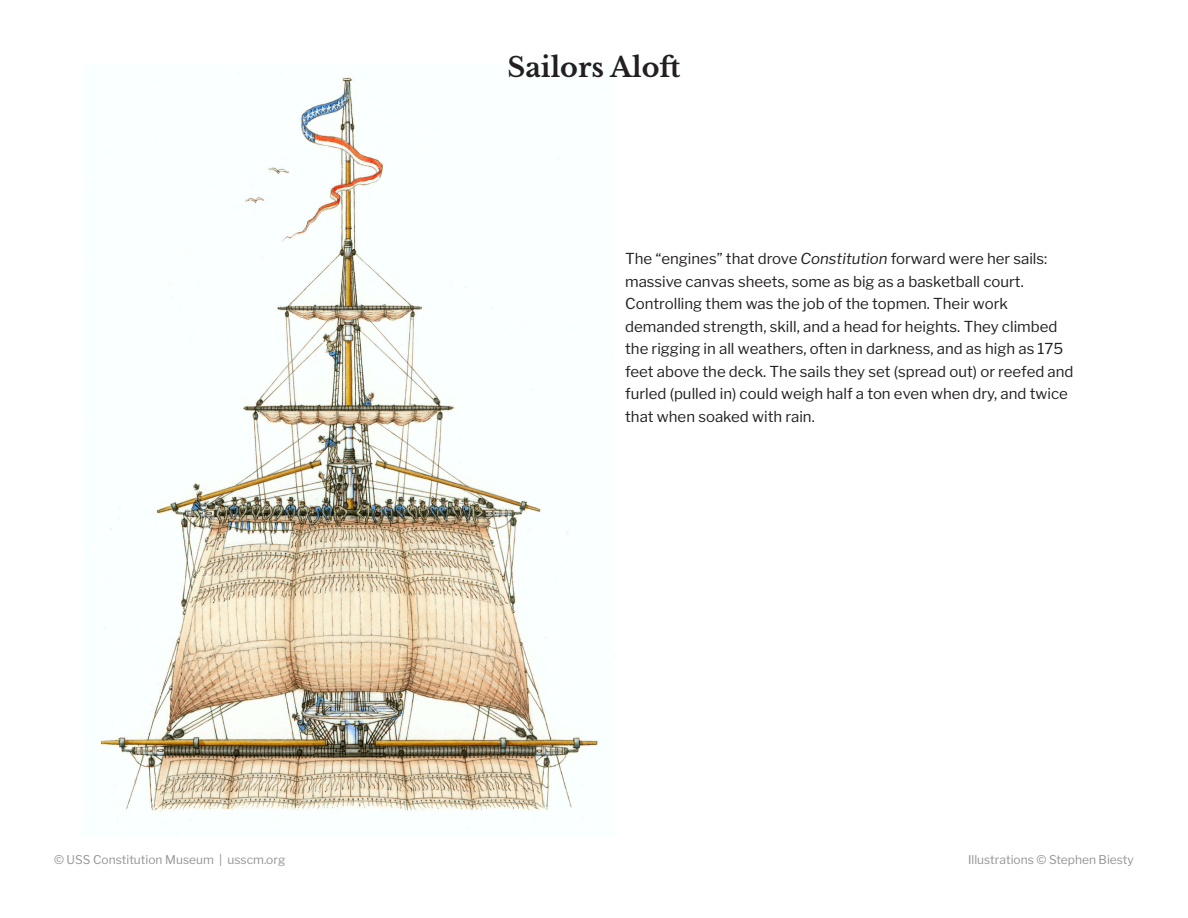
<style>
.page{position:relative;width:1188px;height:918px;background:#fff}
.page>*{position:absolute;margin:0;border:0;box-sizing:border-box;transform-origin:0 0}
.Heading_1{font:700 27px "Libre Baskerville";color:#231f20}
.Body_Copy{font:15px/22.5px "Libre Franklin";color:#231f20}
.t1{font:12px "Libre Franklin";color:#939598}
.s1{font-style:italic}
</style>
<div class="page">
<img style="left:100px;top:65px;width:499px;height:769px">
<p class="Heading_1" style="left:508px;top:51px;width:174px">Sailors Aloft</p>
<p class="Body_Copy" style="left:625px;top:248px;width:450px">The “engines” that drove <span class="s1">Constitution</span> forward were her sails: massive canvas sheets, some as big as a basketball court.<br>Controlling them was the job of the topmen. Their work demanded strength, skill, and a head for heights. They climbed the rigging in all weathers, often in darkness, and as high as 175 feet above the deck. The sails they set (spread out) or reefed and furled (pulled in) could weigh half a ton even when dry, and twice that when soaked with rain.</p>
<p class="t1" style="left:54px;top:852px;width:233px">© USS Constitution Museum | usscm.org</p>
<p class="t1" style="left:968px;top:852px;width:167px">Illustrations © Stephen Biesty</p>
</div>
